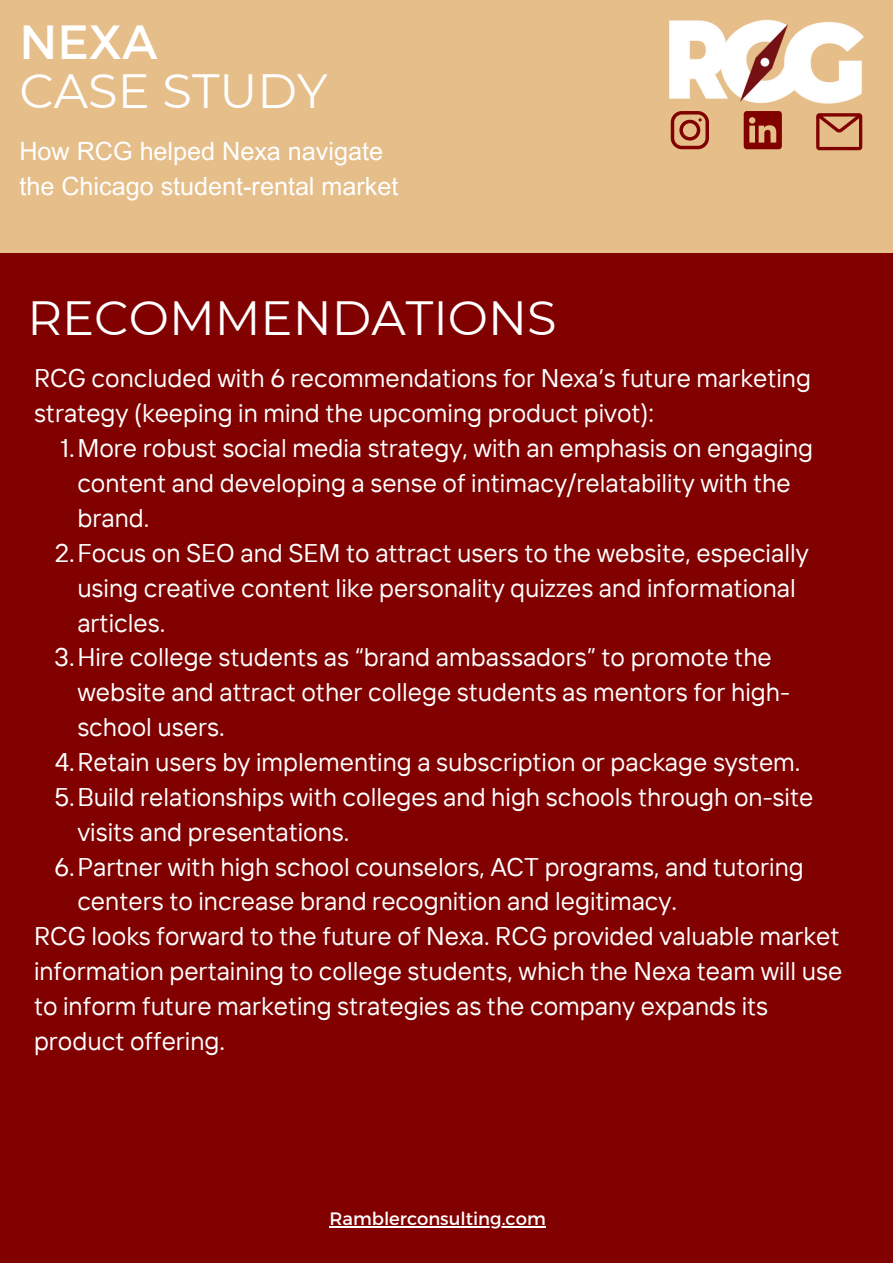
<style>
.page{position:relative;width:893px;height:1264px;background:#fff}
.page>*{position:absolute;margin:0;border:0;box-sizing:border-box;transform-origin:0 0}
.t1{font:48px "Montserrat";color:#fff}
.t2{font:25.5px/34.8px "TT Interphases";color:#fff}
.t3{font:25.2px/34.8px "Arial MT Pro";color:#fff}
.t4{font:18px "Montserrat";color:#fff}
</style>
<div class="page">
<div style="left:0;top:253px;width:892px;height:1009px;background:#800100"></div>
<div style="left:0;top:0;width:892px;height:253px;background:#e5be8a"></div>
<img style="left:669px;top:19px;width:195px;height:122px">
<svg style="left:670px;top:111px;width:39px;height:38px"></svg>
<svg style="left:743px;top:111px;width:38px;height:38px"></svg>
<svg style="left:816px;top:113px;width:46px;height:37px"></svg>
<hr style="left:329px;top:1226px;width:216px;height:1px;background:#fff">
<p class="t1" style="left:19px;top:11px;width:139px">NEXA</p>
<p class="t1" style="left:19px;top:62px;width:310px">CASE STUDY</p>
<p class="t3" style="left:19px;top:137px;width:380px">How RCG helped Nexa navigate the Chicago student-rental market</p>
<p class="t1" style="left:27px;top:289px;width:530px">RECOMMENDATIONS</p>
<p class="t2" style="left:34px;top:360px;width:778px">RCG concluded with 6 recommendations for Nexa’s future marketing strategy (keeping in mind the upcoming product pivot):</p>
<p class="t2" style="left:77px;top:430px;width:737px;text-indent:-17px">1.More robust social media strategy, with an emphasis on engaging content and developing a sense of intimacy/relatability with the brand.</p>
<p class="t2" style="left:77px;top:535px;width:733px;text-indent:-23px">2.Focus on SEO and SEM to attract users to the website, especially using creative content like personality quizzes and informational articles.</p>
<p class="t2" style="left:77px;top:639px;width:714px;text-indent:-23px">3.Hire college students as “brand ambassadors” to promote the website and attract other college students as mentors for high&shy;school users.</p>
<p class="t2" style="left:55px;top:744px;width:747px">4.Retain users by implementing a subscription or package system.</p>
<p class="t2" style="left:77px;top:778px;width:737px;text-indent:-23px">5.Build relationships with colleges and high schools through on-site visits and presentations.</p>
<p class="t2" style="left:77px;top:848px;width:727px;text-indent:-23px">6.Partner with high school counselors, ACT programs, and tutoring centers to increase brand recognition and legitimacy.</p>
<p class="t2" style="left:34px;top:918px;width:809px">RCG looks forward to the future of Nexa. RCG provided valuable market information pertaining to college students, which the Nexa team will use to inform future marketing strategies as the company expands its product offering.</p>
<p class="t4" style="left:329px;top:1207px;width:218px">Ramblerconsulting.com</p>
</div>
